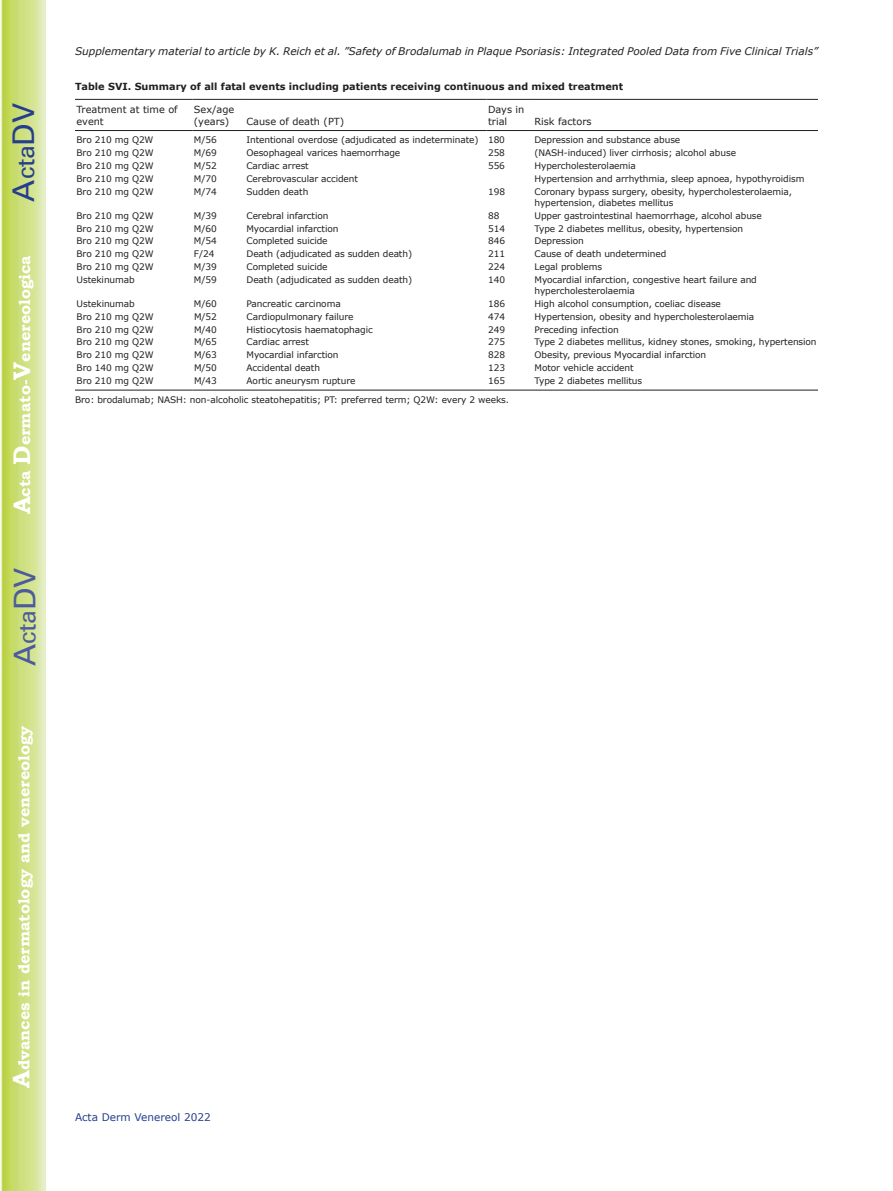
<style>
.page{position:relative;width:893px;height:1191px;background:#fff}
.page>*{position:absolute;margin:0;border:0;box-sizing:border-box;transform-origin:0 0}
.t1{font:30px "Univers";color:#4d5a9e}
.t2{font:30px "Univers";color:#253f8e}
.t3{font:700 15.75px "Bookman Old Style";color:#fff}
.t4{font:italic 10.5px "Verdana";color:#231f20}
.t5{font:10.5px "Verdana";color:#253f8e}
.t6{font:700 9.75px "Verdana";color:#231f20}
.t7{font:9.75px/11.7px "Verdana";color:#231f20}
.t8{font:9px/10.8px "Verdana";letter-spacing:-.01em;color:#231f20}
.s1{font-size:24px}
</style>
<div class="page">
<svg style="left:1px;top:0;width:45px;height:1191px;background:#cfe084"></svg>
<hr style="left:192px;top:390px;width:53px;height:1px;background:#231f20">
<hr style="left:245px;top:390px;width:241px;height:1px;background:#231f20">
<hr style="left:486px;top:390px;width:47px;height:1px;background:#231f20">
<hr style="left:533px;top:390px;width:285px;height:1px;background:#231f20">
<hr style="left:75px;top:390px;width:117px;height:1px;background:#231f20">
<hr style="left:75px;top:99px;width:117px;height:1px;background:#231f20">
<hr style="left:192px;top:99px;width:53px;height:1px;background:#231f20">
<hr style="left:245px;top:99px;width:241px;height:1px;background:#231f20">
<hr style="left:486px;top:99px;width:47px;height:1px;background:#231f20">
<hr style="left:533px;top:99px;width:285px;height:1px;background:#231f20">
<hr style="left:75px;top:130px;width:117px;height:1px;background:#231f20">
<hr style="left:192px;top:130px;width:53px;height:1px;background:#231f20">
<hr style="left:245px;top:130px;width:241px;height:1px;background:#231f20">
<hr style="left:486px;top:130px;width:47px;height:1px;background:#231f20">
<hr style="left:533px;top:130px;width:285px;height:1px;background:#231f20">
<h1 class="t2" style="left:6px;top:201px;width:100px;rotate:-90deg">A<span class="s1">cta</span>DV</h1>
<h2 class="t3" style="left:15px;top:514px;width:260px;rotate:-90deg"><span class="s1">A</span>cta <span class="s1">D</span>ermato-<span class="s1">V</span>enereologica</h2>
<h1 class="t1" style="left:7px;top:666px;width:100px;rotate:-90deg">A<span class="s1">cta</span>DV</h1>
<h2 class="t3" style="left:15px;top:1088px;width:364px;rotate:-90deg"><span class="s1">A</span>dvances in dermatology and venereology</h2>
<p class="t4" style="left:75px;top:44px;width:744px">Supplementary material to article by K. Reich et al. ”Safety of Brodalumab in Plaque Psoriasis: Integrated Pooled Data from Five Clinical Trials”</p>
<p class="t6" style="left:75px;top:80px;width:550px">Table SVI. Summary of all fatal events including patients receiving continuous and mixed treatment</p>
<p class="t7" style="left:76px;top:104px;width:103px">Treatment at time of event</p>
<p class="t7" style="left:194px;top:104px;width:42px">Sex/age (years)</p>
<p class="t7" style="left:246px;top:115px;width:99px">Cause of death (PT)</p>
<p class="t7" style="left:488px;top:104px;width:38px">Days in trial</p>
<p class="t7" style="left:534px;top:115px;width:59px">Risk factors</p>
<p class="t8" style="left:76px;top:135px;width:79px">Bro 210 mg Q2W</p>
<p class="t8" style="left:194px;top:135px;width:24px">M/56</p>
<p class="t8" style="left:246px;top:135px;width:260px">Intentional overdose (adjudicated as indeterminate) 180</p>
<p class="t8" style="left:534px;top:135px;width:147px">Depression and substance abuse</p>
<p class="t8" style="left:77px;top:148px;width:79px">Bro 210 mg Q2W</p>
<p class="t8" style="left:194px;top:148px;width:24px">M/69</p>
<p class="t8" style="left:246px;top:148px;width:155px">Oesophageal varices haemorrhage</p>
<p class="t8" style="left:488px;top:148px;width:18px">258</p>
<p class="t8" style="left:534px;top:148px;width:203px">(NASH-induced) liver cirrhosis; alcohol abuse</p>
<p class="t8" style="left:77px;top:161px;width:79px">Bro 210 mg Q2W</p>
<p class="t8" style="left:194px;top:161px;width:24px">M/52</p>
<p class="t8" style="left:246px;top:161px;width:64px">Cardiac arrest</p>
<p class="t8" style="left:488px;top:161px;width:18px">556</p>
<p class="t8" style="left:534px;top:161px;width:103px">Hypercholesterolaemia</p>
<p class="t8" style="left:77px;top:173px;width:79px">Bro 210 mg Q2W</p>
<p class="t8" style="left:194px;top:173px;width:24px">M/70</p>
<p class="t8" style="left:246px;top:173px;width:113px">Cerebrovascular accident</p>
<p class="t8" style="left:534px;top:173px;width:271px">Hypertension and arrhythmia, sleep apnoea, hypothyroidism</p>
<p class="t8" style="left:77px;top:186px;width:79px">Bro 210 mg Q2W</p>
<p class="t8" style="left:194px;top:186px;width:24px">M/74</p>
<p class="t8" style="left:246px;top:186px;width:63px">Sudden death</p>
<p class="t8" style="left:488px;top:186px;width:18px">198</p>
<p class="t8" style="left:534px;top:186px;width:259px">Coronary bypass surgery, obesity, hypercholesterolaemia, hypertension, diabetes mellitus</p>
<p class="t8" style="left:77px;top:210px;width:79px">Bro 210 mg Q2W</p>
<p class="t8" style="left:194px;top:210px;width:24px">M/39</p>
<p class="t8" style="left:246px;top:210px;width:84px">Cerebral infarction</p>
<p class="t8" style="left:488px;top:210px;width:13px">88</p>
<p class="t8" style="left:534px;top:210px;width:229px">Upper gastrointestinal haemorrhage, alcohol abuse</p>
<p class="t8" style="left:77px;top:223px;width:79px">Bro 210 mg Q2W</p>
<p class="t8" style="left:194px;top:223px;width:24px">M/60</p>
<p class="t8" style="left:246px;top:223px;width:93px">Myocardial infarction</p>
<p class="t8" style="left:488px;top:223px;width:18px">514</p>
<p class="t8" style="left:534px;top:223px;width:210px">Type 2 diabetes mellitus, obesity, hypertension</p>
<p class="t8" style="left:77px;top:236px;width:79px">Bro 210 mg Q2W</p>
<p class="t8" style="left:194px;top:236px;width:24px">M/54</p>
<p class="t8" style="left:246px;top:236px;width:83px">Completed suicide</p>
<p class="t8" style="left:488px;top:236px;width:18px">846</p>
<p class="t8" style="left:534px;top:236px;width:51px">Depression</p>
<p class="t8" style="left:77px;top:249px;width:79px">Bro 210 mg Q2W</p>
<p class="t8" style="left:194px;top:249px;width:22px">F/24</p>
<p class="t8" style="left:246px;top:249px;width:167px">Death (adjudicated as sudden death)</p>
<p class="t8" style="left:488px;top:249px;width:18px">211</p>
<p class="t8" style="left:534px;top:249px;width:133px">Cause of death undetermined</p>
<p class="t8" style="left:77px;top:262px;width:79px">Bro 210 mg Q2W</p>
<p class="t8" style="left:194px;top:262px;width:24px">M/39</p>
<p class="t8" style="left:247px;top:262px;width:83px">Completed suicide</p>
<p class="t8" style="left:488px;top:262px;width:18px">224</p>
<p class="t8" style="left:535px;top:262px;width:69px">Legal problems</p>
<p class="t8" style="left:77px;top:274px;width:60px">Ustekinumab</p>
<p class="t8" style="left:194px;top:274px;width:24px">M/59</p>
<p class="t8" style="left:247px;top:274px;width:167px">Death (adjudicated as sudden death)</p>
<p class="t8" style="left:488px;top:274px;width:18px">140</p>
<p class="t8" style="left:535px;top:274px;width:224px">Myocardial infarction, congestive heart failure and hypercholesterolaemia</p>
<p class="t8" style="left:77px;top:298px;width:60px">Ustekinumab</p>
<p class="t8" style="left:194px;top:298px;width:24px">M/60</p>
<p class="t8" style="left:247px;top:298px;width:96px">Pancreatic carcinoma</p>
<p class="t8" style="left:488px;top:298px;width:18px">186</p>
<p class="t8" style="left:535px;top:298px;width:188px">High alcohol consumption, coeliac disease</p>
<p class="t8" style="left:77px;top:311px;width:79px">Bro 210 mg Q2W</p>
<p class="t8" style="left:194px;top:311px;width:24px">M/52</p>
<p class="t8" style="left:247px;top:311px;width:108px">Cardiopulmonary failure</p>
<p class="t8" style="left:488px;top:311px;width:18px">474</p>
<p class="t8" style="left:535px;top:311px;width:221px">Hypertension, obesity and hypercholesterolaemia</p>
<p class="t8" style="left:77px;top:324px;width:79px">Bro 210 mg Q2W</p>
<p class="t8" style="left:194px;top:324px;width:24px">M/40</p>
<p class="t8" style="left:247px;top:324px;width:128px">Histiocytosis haematophagic</p>
<p class="t8" style="left:488px;top:324px;width:18px">249</p>
<p class="t8" style="left:535px;top:324px;width:86px">Preceding infection</p>
<p class="t8" style="left:77px;top:337px;width:79px">Bro 210 mg Q2W</p>
<p class="t8" style="left:194px;top:337px;width:24px">M/65</p>
<p class="t8" style="left:247px;top:337px;width:64px">Cardiac arrest</p>
<p class="t8" style="left:488px;top:337px;width:18px">275</p>
<p class="t8" style="left:535px;top:337px;width:284px">Type 2 diabetes mellitus, kidney stones, smoking, hypertension</p>
<p class="t8" style="left:77px;top:350px;width:79px">Bro 210 mg Q2W</p>
<p class="t8" style="left:194px;top:350px;width:24px">M/63</p>
<p class="t8" style="left:247px;top:350px;width:93px">Myocardial infarction</p>
<p class="t8" style="left:488px;top:350px;width:18px">828</p>
<p class="t8" style="left:535px;top:350px;width:173px">Obesity, previous Myocardial infarction</p>
<p class="t8" style="left:77px;top:362px;width:79px">Bro 140 mg Q2W</p>
<p class="t8" style="left:194px;top:362px;width:24px">M/50</p>
<p class="t8" style="left:247px;top:362px;width:75px">Accidental death</p>
<p class="t8" style="left:488px;top:362px;width:18px">123</p>
<p class="t8" style="left:535px;top:362px;width:101px">Motor vehicle accident</p>
<p class="t8" style="left:77px;top:375px;width:79px">Bro 210 mg Q2W</p>
<p class="t8" style="left:194px;top:375px;width:24px">M/43</p>
<p class="t8" style="left:247px;top:375px;width:110px">Aortic aneurysm rupture</p>
<p class="t8" style="left:488px;top:375px;width:18px">165</p>
<p class="t8" style="left:535px;top:375px;width:109px">Type 2 diabetes mellitus</p>
<p class="t8" style="left:75px;top:394px;width:435px">Bro: brodalumab; NASH: non-alcoholic steatohepatitis; PT: preferred term; Q2W: every 2 weeks.</p>
<p class="t5" style="left:75px;top:1110px;width:137px">Acta Derm Venereol 2022</p>
</div>
